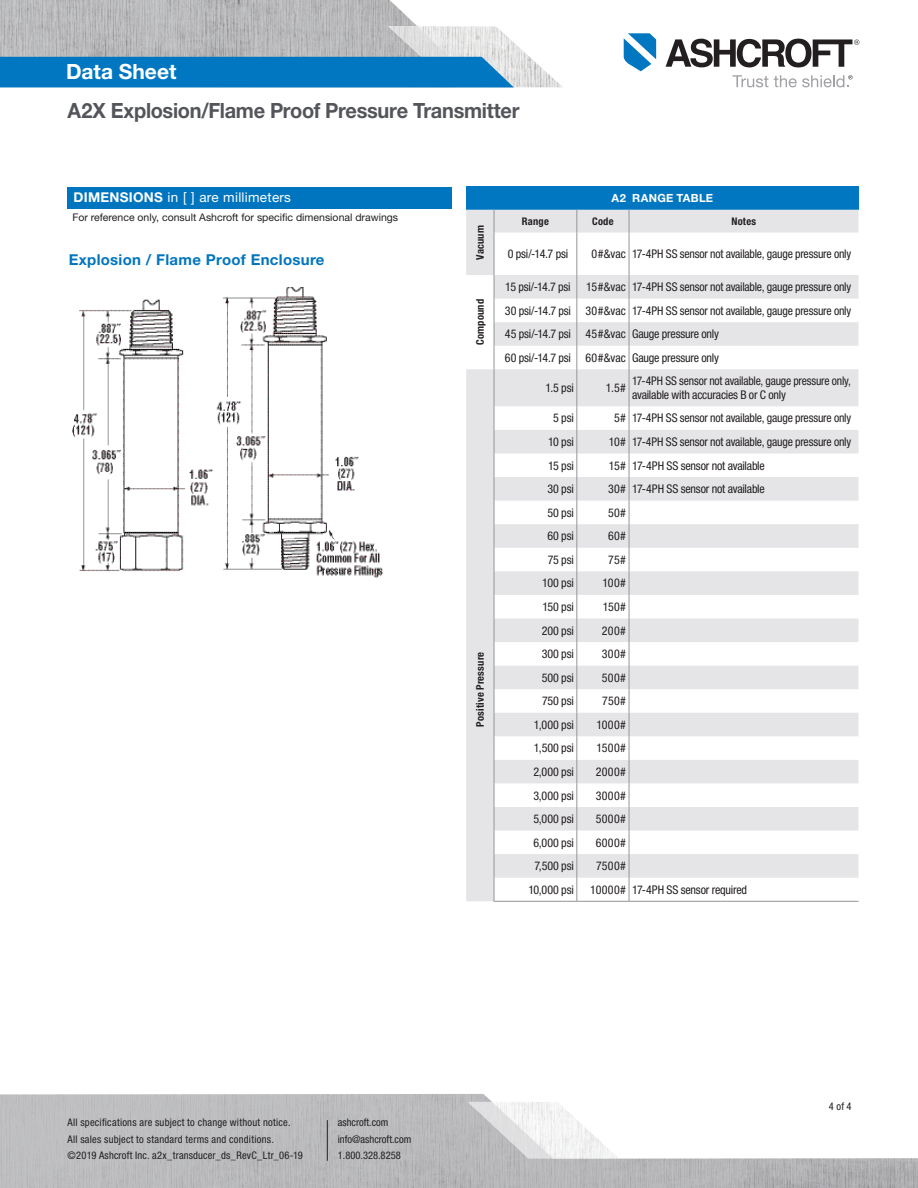
<style>
.page{position:relative;width:918px;height:1188px;background:#fff}
.page>*{position:absolute;margin:0;border:0;box-sizing:border-box;transform-origin:0 0}
.t1{font:700 21px "Helvetica Neue LT Pro";letter-spacing:-.015em;color:#54555a;scale:.95 1}
.t2{font:700 21px "Helvetica Neue LT Pro";color:#fff}
.FEATURES_Header{font:700 15px "Helvetica Neue LT Pro";letter-spacing:.02em;color:#0075bf}
.t3{font:13.5px "Helvetica Neue LT Pro";letter-spacing:.02em;color:#fff}
.t4{font:condensed 12px/13.5px "Helvetica Neue LT Pro";letter-spacing:-.015em;color:#231f20}
.t5{font:700 11.25px "Helvetica Neue LT Pro";letter-spacing:.025em;color:#fff}
.t6{font:condensed 10.5px/16.5px "Helvetica Neue LT Pro";letter-spacing:.02em;color:#231f20}
.t7{font:10.5px "Helvetica Neue LT Pro";color:#231f20}
.t8{font:700 condensed 10.5px "Helvetica Neue LT Pro";letter-spacing:.02em;color:#231f20}
.t9{font:condensed 10.5px/16.5px "Helvetica Neue LT Pro";color:#231f20}
.s1{font-weight:700}
</style>
<div class="page">
<hr style="left:4px;top:87px;width:451px;height:1px;background:#ceced0">
<img style="left:0;top:0;width:417px;height:26px">
<svg style="left:732px;top:75px;width:36px;height:12px"></svg>
<svg style="left:624px;top:33px;width:32px;height:38px"></svg>
<svg style="left:666px;top:39px;width:193px;height:28px"></svg>
<svg style="left:0;top:26px;width:562px;height:61px;background:#70a5c5"></svg>
<svg style="left:774px;top:75px;width:79px;height:12px"></svg>
<svg style="left:0;top:1094px;width:918px;height:94px;fill:#bdbdc0"></svg>
<svg style="left:468px;top:1102px;width:151px;height:57px"></svg>
<hr style="left:327px;top:1120px;width:1px;height:41px;background:#231f20">
<img style="left:73px;top:287px;width:309px;height:291px">
<div style="left:466px;top:187px;width:393px;height:23px;background:#0077c0"></div>
<svg style="left:466px;top:210px;width:393px;height:691px;fill:#e5e5e7"></svg>
<svg style="left:494px;top:210px;width:1px;height:23px"></svg>
<svg style="left:576px;top:210px;width:1px;height:23px"></svg>
<svg style="left:629px;top:210px;width:1px;height:23px"></svg>
<hr style="left:494px;top:233px;width:1px;height:42px;background:#939598">
<hr style="left:576px;top:233px;width:1px;height:42px;background:#939598">
<hr style="left:629px;top:233px;width:1px;height:42px;background:#939598">
<svg style="left:576px;top:275px;width:1px;height:94px"></svg>
<svg style="left:629px;top:275px;width:1px;height:94px"></svg>
<hr style="left:576px;top:369px;width:1px;height:37px;background:#939598">
<hr style="left:629px;top:369px;width:1px;height:37px;background:#939598">
<svg style="left:494px;top:275px;width:1px;height:94px"></svg>
<hr style="left:494px;top:369px;width:1px;height:37px;background:#939598">
<svg style="left:494px;top:406px;width:1px;height:495px"></svg>
<svg style="left:576px;top:406px;width:1px;height:495px"></svg>
<svg style="left:629px;top:406px;width:1px;height:495px"></svg>
<hr style="left:494px;top:901px;width:83px;height:1px;background:#939598">
<hr style="left:577px;top:901px;width:52px;height:1px;background:#939598">
<hr style="left:629px;top:901px;width:230px;height:1px;background:#939598">
<div style="left:68px;top:187px;width:384px;height:21px;background:#0075bf"></div>
<h1 class="t2" style="left:66px;top:58px;width:112px">Data Sheet</h1>
<h1 class="t1" style="left:68px;top:98px;width:477px">A2X Explosion/Flame Proof Pressure Transmitter</h1>
<p class="t3" style="left:74px;top:189px;width:219px"><span class="s1">DIMENSIONS</span> in [ ] are millimeters</p>
<p class="t7" style="left:72px;top:211px;width:327px">For reference only, consult Ashcroft for specific dimensional drawings</p>
<p class="FEATURES_Header" style="left:69px;top:250px;width:257px">Explosion / Flame Proof Enclosure</p>
<p class="t8" style="left:474px;top:260px;width:36px;rotate:-90deg">Vacuum</p>
<p class="t8" style="left:474px;top:345px;width:48px;rotate:-90deg">Compound</p>
<p class="t8" style="left:474px;top:727px;width:76px;rotate:-90deg">Positive Pressure</p>
<p class="t5" style="left:612px;top:191px;width:103px">A2 RANGE TABLE</p>
<p class="t8" style="left:522px;top:215px;width:28px">Range</p>
<p class="t8" style="left:592px;top:215px;width:23px">Code</p>
<p class="t8" style="left:731px;top:215px;width:26px">Notes</p>
<p class="t4" style="left:508px;top:247px;width:62px">0 psi/-14.7 psi</p>
<p class="t4" style="left:592px;top:247px;width:36px">0#&amp;vac</p>
<p class="t4" style="left:632px;top:247px;width:221px">17-4PH SS sensor not available, gauge pressure only</p>
<p class="t4" style="left:505px;top:280px;width:67px">15 psi/-14.7 psi</p>
<p class="t4" style="left:586px;top:280px;width:41px">15#&amp;vac</p>
<p class="t4" style="left:632px;top:280px;width:221px">17-4PH SS sensor not available, gauge pressure only</p>
<p class="t4" style="left:505px;top:304px;width:68px">30 psi/-14.7 psi</p>
<p class="t4" style="left:585px;top:304px;width:42px">30#&amp;vac</p>
<p class="t4" style="left:632px;top:304px;width:221px">17-4PH SS sensor not available, gauge pressure only</p>
<p class="t4" style="left:505px;top:327px;width:68px">45 psi/-14.7 psi</p>
<p class="t4" style="left:585px;top:327px;width:42px">45#&amp;vac</p>
<p class="t4" style="left:632px;top:327px;width:89px">Gauge pressure only</p>
<p class="t4" style="left:505px;top:351px;width:68px">60 psi/-14.7 psi</p>
<p class="t4" style="left:585px;top:351px;width:42px">60#&amp;vac</p>
<p class="t4" style="left:632px;top:351px;width:89px">Gauge pressure only</p>
<p class="t4" style="left:546px;top:381px;width:30px">1.5 psi</p>
<p class="t4" style="left:606px;top:381px;width:22px">1.5#</p>
<p class="t4" style="left:632px;top:374px;width:221px">17-4PH SS sensor not available, gauge pressure only, available with accuracies B or C only</p>
<p class="t4" style="left:553px;top:411px;width:22px">5 psi</p>
<p class="t4" style="left:614px;top:411px;width:13px">5#</p>
<p class="t4" style="left:632px;top:411px;width:221px">17-4PH SS sensor not available, gauge pressure only</p>
<p class="t4" style="left:548px;top:435px;width:27px">10 psi</p>
<p class="t4" style="left:609px;top:435px;width:19px">10#</p>
<p class="t4" style="left:632px;top:435px;width:221px">17-4PH SS sensor not available, gauge pressure only</p>
<p class="t4" style="left:548px;top:458px;width:27px">15 psi</p>
<p class="t4" style="left:609px;top:458px;width:19px">15#</p>
<p class="t4" style="left:632px;top:458px;width:134px">17-4PH SS sensor not available</p>
<p class="t4" style="left:548px;top:482px;width:28px">30 psi</p>
<p class="t4" style="left:608px;top:482px;width:19px">30#</p>
<p class="t4" style="left:632px;top:482px;width:134px">17-4PH SS sensor not available</p>
<p class="t4" style="left:548px;top:506px;width:28px">50 psi</p>
<p class="t4" style="left:608px;top:506px;width:19px">50#</p>
<p class="t4" style="left:547px;top:529px;width:28px">60 psi</p>
<p class="t4" style="left:608px;top:529px;width:20px">60#</p>
<p class="t4" style="left:548px;top:553px;width:28px">75 psi</p>
<p class="t4" style="left:608px;top:553px;width:19px">75#</p>
<p class="t4" style="left:542px;top:576px;width:33px">100 psi</p>
<p class="t4" style="left:603px;top:576px;width:25px">100#</p>
<p class="t4" style="left:542px;top:600px;width:33px">150 psi</p>
<p class="t4" style="left:603px;top:600px;width:25px">150#</p>
<p class="t4" style="left:542px;top:623px;width:34px">200 psi</p>
<p class="t4" style="left:602px;top:623px;width:26px">200#</p>
<p class="t4" style="left:542px;top:647px;width:34px">300 psi</p>
<p class="t4" style="left:602px;top:647px;width:26px">300#</p>
<p class="t4" style="left:542px;top:671px;width:34px">500 psi</p>
<p class="t4" style="left:602px;top:671px;width:26px">500#</p>
<p class="t4" style="left:542px;top:694px;width:33px">750 psi</p>
<p class="t4" style="left:602px;top:694px;width:25px">750#</p>
<p class="t4" style="left:534px;top:718px;width:41px">1,000 psi</p>
<p class="t4" style="left:596px;top:718px;width:31px">1000#</p>
<p class="t4" style="left:534px;top:741px;width:41px">1,500 psi</p>
<p class="t4" style="left:597px;top:741px;width:31px">1500#</p>
<p class="t4" style="left:533px;top:765px;width:42px">2,000 psi</p>
<p class="t4" style="left:596px;top:765px;width:32px">2000#</p>
<p class="t4" style="left:533px;top:788px;width:42px">3,000 psi</p>
<p class="t4" style="left:596px;top:788px;width:32px">3000#</p>
<p class="t4" style="left:533px;top:812px;width:42px">5,000 psi</p>
<p class="t4" style="left:596px;top:812px;width:32px">5000#</p>
<p class="t4" style="left:533px;top:836px;width:42px">6,000 psi</p>
<p class="t4" style="left:596px;top:836px;width:32px">6000#</p>
<p class="t4" style="left:534px;top:859px;width:41px">7,500 psi</p>
<p class="t4" style="left:596px;top:859px;width:31px">7500#</p>
<p class="t4" style="left:528px;top:883px;width:47px">10,000 psi</p>
<p class="t4" style="left:590px;top:883px;width:37px">10000#</p>
<p class="t4" style="left:632px;top:883px;width:117px">17-4PH SS sensor required</p>
<p class="t6" style="left:68px;top:1114px;width:237px">All specifications are subject to change without notice.<br>All sales subject to standard terms and conditions. ©2019 Ashcroft Inc. a2x_transducer_ds_RevC_Ltr_06-19</p>
<p class="t9" style="left:338px;top:1114px;width:75px">ashcroft.com info@ashcroft.com<br>1.800.328.8258</p>
<p class="t6" style="left:829px;top:1098px;width:24px">4 of 4</p>
</div>
